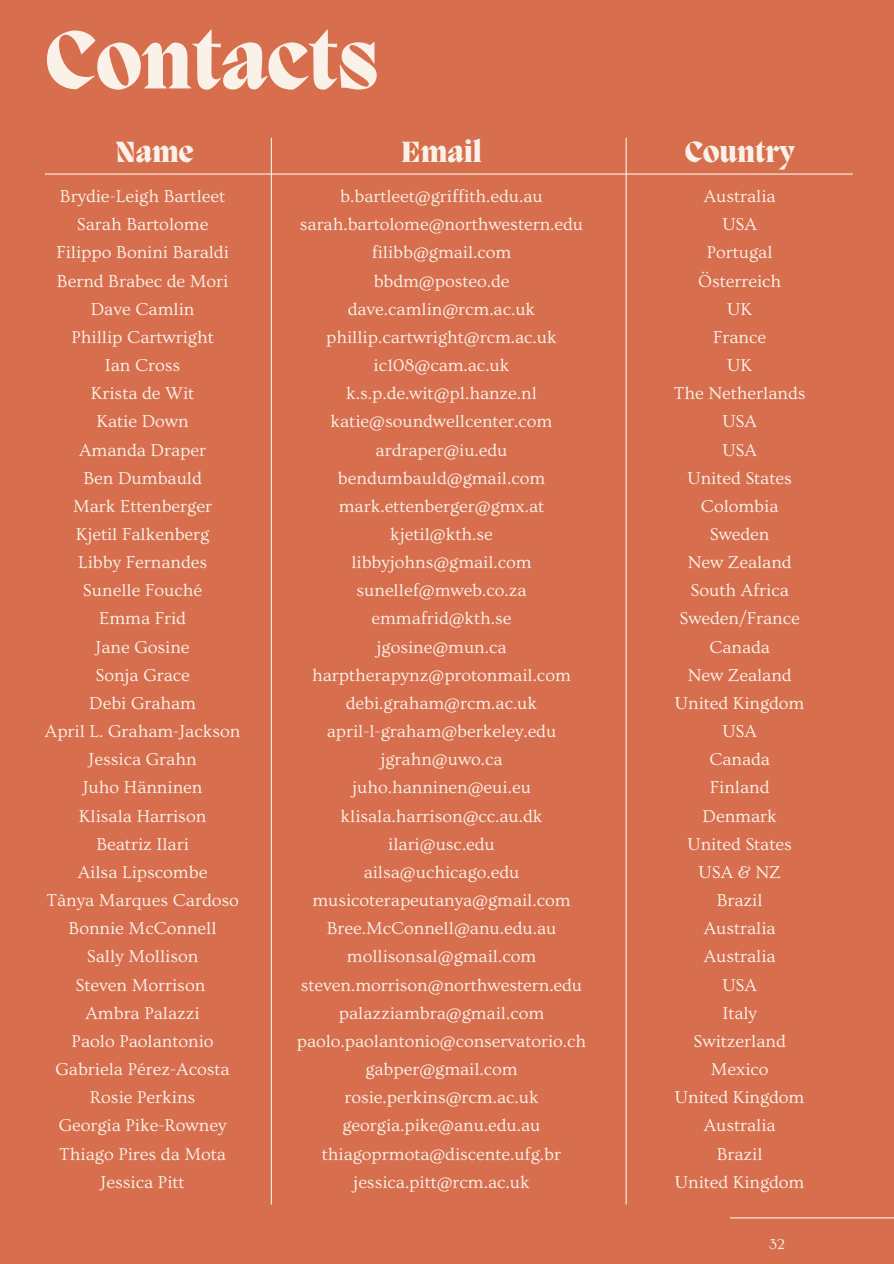
<style>
.page{position:relative;width:894px;height:1264px;background:#fff}
.page>*{position:absolute;margin:0;border:0;box-sizing:border-box;transform-origin:0 0}
.t1{font:800 84px "Migra";color:#faf2e9}
.t2{font:800 30px "Migra";color:#faf2e9}
.t3{font:18px/28.2px "Ovo";color:#faf2e9;text-align:center}
.t4{font:15px "Ovo";color:#faf2e9}
</style>
<div class="page">
<div style="left:0;top:0;width:893px;height:1263px;background:#d76e4d"></div>
<hr style="left:45px;top:173px;width:807px;height:2px;background:#faf2e9">
<hr style="left:271px;top:138px;width:1px;height:1066px;background:#faf2e9">
<hr style="left:625px;top:138px;width:1px;height:1066px;background:#faf2e9">
<hr style="left:730px;top:1217px;width:163px;height:1px;background:#faf2e9">
<h1 class="t1" style="left:45px;top:20px;width:335px">Contacts</h1>
<h2 class="t2" style="left:115px;top:138px;width:80px">Name</h2>
<h2 class="t2" style="left:401px;top:138px;width:82px">Email</h2>
<h2 class="t2" style="left:684px;top:138px;width:111px">Country</h2>
<p class="t3" style="left:296px;top:182px;width:291px">b.bartleet@griffith.edu.au sarah.bartolome@northwestern.edu filibb@gmail.com<br>bbdm@posteo.de dave.camlin@rcm.ac.uk phillip.cartwright@rcm.ac.uk ic108@cam.ac.uk k.s.p.de.wit@pl.hanze.nl katie@soundwellcenter.com ardraper@iu.edu bendumbauld@gmail.com mark.ettenberger@gmx.at kjetil@kth.se<br>libbyjohns@gmail.com sunellef@mweb.co.za emmafrid@kth.se<br>jgosine@mun.ca harptherapynz@protonmail.com debi.graham@rcm.ac.uk april-l-graham@berkeley.edu jgrahn@uwo.ca juho.hanninen@eui.eu klisala.harrison@cc.au.dk ilari@usc.edu<br>ailsa@uchicago.edu musicoterapeutanya@gmail.com<br>Bree.McConnell@anu.edu.au mollisonsal@gmail.com steven.morrison@northwestern.edu palazziambra@gmail.com paolo.paolantonio@conservatorio.ch gabper@gmail.com rosie.perkins@rcm.ac.uk georgia.pike@anu.edu.au thiagoprmota@discente.ufg.br jessica.pitt@rcm.ac.uk</p>
<p class="t3" style="left:673px;top:182px;width:133px">Australia<br>USA<br>Portugal<br>Österreich<br>UK<br>France<br>UK<br>The Netherlands<br>USA<br>USA<br>United States<br>Colombia<br>Sweden<br>New Zealand<br>South Africa<br>Sweden/France<br>Canada<br>New Zealand<br>United Kingdom<br>USA<br>Canada<br>Finland<br>Denmark<br>United States<br>USA &amp; NZ<br>Brazil<br>Australia<br>Australia<br>USA<br>Italy<br>Switzerland<br>Mexico<br>United Kingdom<br>Australia<br>Brazil<br>United Kingdom</p>
<p class="t3" style="left:45px;top:182px;width:197px">Brydie-Leigh Bartleet<br>Sarah Bartolome<br>Filippo Bonini Baraldi<br>Bernd Brabec de Mori<br>Dave Camlin<br>Phillip Cartwright<br>Ian Cross<br>Krista de Wit<br>Katie Down<br>Amanda Draper<br>Ben Dumbauld<br>Mark Ettenberger<br>Kjetil Falkenberg<br>Libby Fernandes<br>Sunelle Fouché<br>Emma Frid<br>Jane Gosine<br>Sonja Grace<br>Debi Graham<br>April L. Graham-Jackson<br>Jessica Grahn<br>Juho Hänninen<br>Klisala Harrison<br>Beatriz Ilari<br>Ailsa Lipscombe<br>Tânya Marques Cardoso<br>Bonnie McConnell<br>Sally Mollison<br>Steven Morrison<br>Ambra Palazzi<br>Paolo Paolantonio<br>Gabriela Pérez-Acosta<br>Rosie Perkins<br>Georgia Pike-Rowney<br>Thiago Pires da Mota<br>Jessica Pitt</p>
<p class="t4" style="left:769px;top:1235px;width:17px">32</p>
</div>
